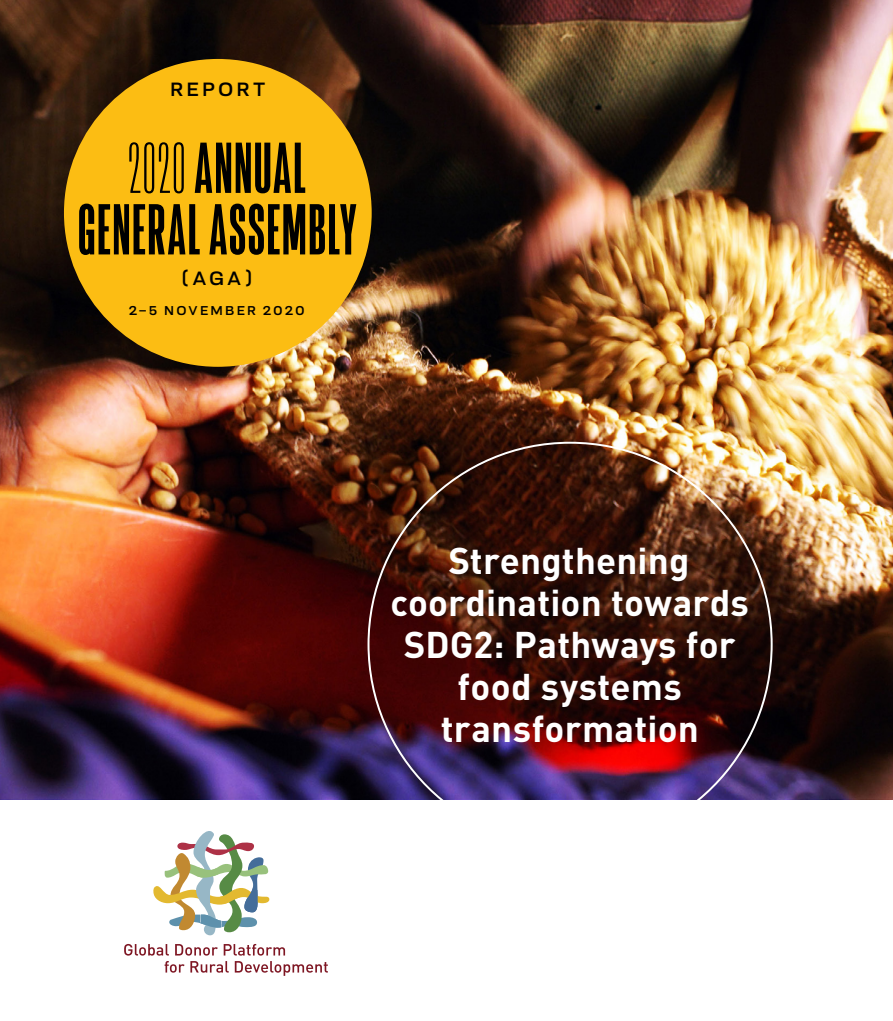
<style>
.page{position:relative;width:893px;height:1021px;background:#fff}
.page>*{position:absolute;margin:0;border:0;box-sizing:border-box;transform-origin:0 0}
.t1{font:76.5px "Resolve Extrabold Cm";letter-spacing:.02em;color:#000}
.t2{font:700 36.75px/42px "DIN Pro";letter-spacing:.005em;color:#fff;text-align:center}
.t3{font:20.25px "Resolve";letter-spacing:.15em;color:#000}
.t4{font:13.5px "Resolve";letter-spacing:.165em;color:#000}
.s1{font-family:"Resolve Light Cm"}
</style>
<div class="page">
<img style="left:0;top:0;width:893px;height:799px">
<div style="left:64px;top:59px;width:308px;height:308px;background:#fcbd13;border-radius:50%"></div>
<svg style="left:165px;top:961px;width:64px;height:11px"></svg>
<svg style="left:235px;top:961px;width:93px;height:14px"></svg>
<svg style="left:124px;top:944px;width:45px;height:11px"></svg>
<svg style="left:175px;top:944px;width:43px;height:11px"></svg>
<svg style="left:224px;top:944px;width:61px;height:11px"></svg>
<svg style="left:153px;top:831px;width:116px;height:104px"></svg>
<p class="t3" style="left:170px;top:78px;width:97px">REPORT</p>
<p class="t1" style="left:128px;top:128px;width:179px"><span class="s1">2020</span>ANNUAL</p>
<p class="t1" style="left:78px;top:190px;width:280px">GENERAL ASSEMBLY</p>
<p class="t3" style="left:181px;top:266px;width:73px">(AGA)</p>
<p class="t4" style="left:129px;top:303px;width:177px">2–5 NOVEMBER 2020</p>
<p class="t2" style="left:390px;top:538px;width:360px">Strengthening coordination towards<br>SDG2: Pathways for food systems transformation</p>
</div>
